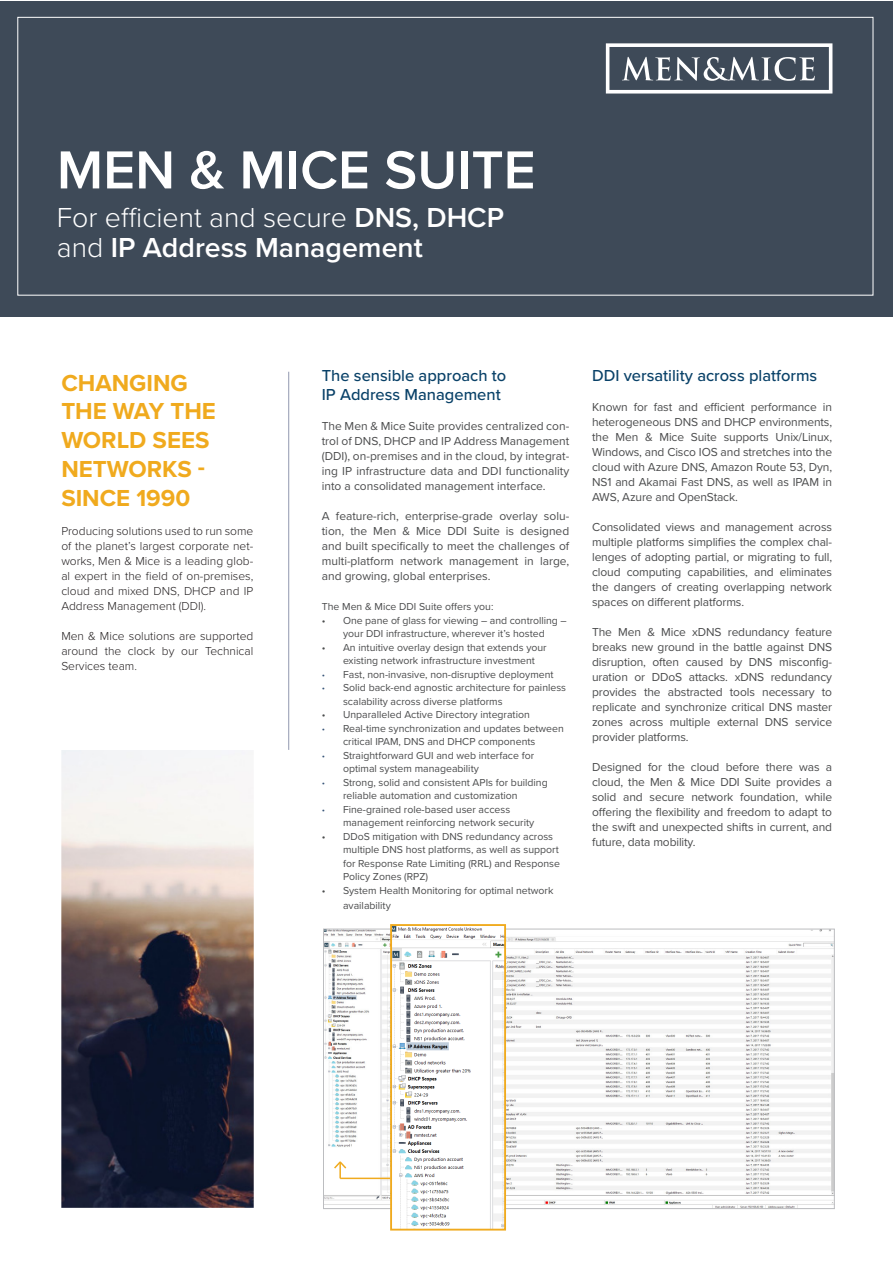
<style>
.page{position:relative;width:893px;height:1263px;background:#fff}
.page>*{position:absolute;margin:0;border:0;box-sizing:border-box;transform-origin:0 0}
.t1{font:600 55.5px "Proxima Nova";color:#fff}
.t2{font:600 28.5px/30px "Proxima Nova";color:#fff}
.t3{font:700 24px/28.8px "Proxima Nova";color:#f0aa1e}
.t4{font:500 16.5px/19.8px "Proxima Nova";color:#094168}
.t5{font:12px/15px "Proxima Nova";letter-spacing:-.01em;color:#4b4c4d;text-align:justify}
.t6{font:300 12px/15px "Proxima Nova";color:#231f20;text-align:justify}
.t7{font:10.5px/13.5px "Proxima Nova";color:#4b4c4d}
.s1{font-weight:300}
.s2{color:#345276}
</style>
<div class="page">
<img style="left:325px;top:931px;width:508px;height:276px">
<img style="left:393px;top:927px;width:110px;height:300px">
<div style="left:390px;top:924px;width:116px;height:306px;border:2px solid #f0aa1e"></div>
<hr style="left:340px;top:1177px;width:50px;height:2px;background:#f0aa1e">
<svg style="left:332px;top:1160px;width:16px;height:18px"></svg>
<hr style="left:288px;top:372px;width:1px;height:378px;background:#9198af">
<div style="left:0;top:1px;width:892px;height:316px;background:#3e4a58"></div>
<div style="left:17px;top:17px;width:856px;height:279px;background:#3e4a58;border:1px solid #fff"></div>
<img style="left:61px;top:750px;width:193px;height:458px">
<svg style="left:606px;top:43px;width:226px;height:51px"></svg>
<h1 class="t1" style="left:57px;top:137px;width:480px">MEN &amp; MICE SUITE</h1>
<h2 class="t2" style="left:57px;top:204px;width:449px"><span class="s1">For efficient and secure</span> DNS, DHCP <span class="s1">and</span> IP Address Management</h2>
<h3 class="t3" style="left:61px;top:369px;width:156px">CHANGING<br>THE WAY THE<br>WORLD SEES<br>NETWORKS -<br>SINCE 1990</h3>
<p class="t6" style="left:61px;top:524px;width:194px">Producing solutions used to run some of the planet’s largest corporate net&shy;works, Men &amp; Mice is a leading glob&shy;al expert in the field of on-premises, cloud and mixed DNS, DHCP and IP Address Management (DDI).</p>
<p class="t6" style="left:61px;top:629px;width:194px">Men &amp; Mice solutions are supported around the clock by our Technical Services team.</p>
<h3 class="t4" style="left:322px;top:365px;width:186px">The sensible approach to<br>IP Address Management</h3>
<p class="t5" style="left:322px;top:419px;width:249px">The Men &amp; Mice Suite provides centralized con&shy;trol of DNS, DHCP and IP Address Management (DDI), on-premises and in the cloud, by integrat&shy;ing IP infrastructure data and DDI functionality into a consolidated management interface.</p>
<p class="t5" style="left:322px;top:509px;width:249px">A feature-rich, enterprise-grade overlay solu&shy;tion, the Men &amp; Mice DDI Suite is designed and built specifically to meet the challenges of multi-platform network management in large, and growing, global enterprises.</p>
<p class="t7" style="left:322px;top:600px;width:173px">The Men &amp; Mice DDI Suite offers you:</p>
<p class="t7" style="left:322px;top:614px;width:246px;text-align:center">• One pane of glass for viewing – and controlling – your DDI infrastructure, wherever it’s hosted</p>
<p class="t7" style="left:343px;top:641px;width:205px;text-indent:-21px">• An intuitive overlay design that extends your existing network infrastructure investment</p>
<p class="t7" style="left:322px;top:668px;width:233px"><span class="s2">•</span> Fast, non-invasive, non-disruptive deployment</p>
<p class="t7" style="left:343px;top:681px;width:225px;text-indent:-21px"><span class="s2">•</span> Solid back-end agnostic architecture for painless scalability across diverse platforms</p>
<p class="t7" style="left:322px;top:708px;width:210px">• Unparalleled Active Directory integration</p>
<p class="t7" style="left:343px;top:722px;width:222px;text-indent:-21px"><span class="s2">•</span> Real-time synchronization and updates between critical IPAM, DNS and DHCP components</p>
<p class="t7" style="left:343px;top:749px;width:193px;text-indent:-21px"><span class="s2">•</span> Straightforward GUI and web interface for optimal system manageability</p>
<p class="t7" style="left:343px;top:776px;width:206px;text-indent:-21px"><span class="s2">•</span> Strong, solid and consistent APIs for building reliable automation and customization</p>
<p class="t7" style="left:343px;top:803px;width:193px;text-indent:-21px"><span class="s2">•</span> Fine-grained role-based user access management reinforcing network security</p>
<p class="t7" style="left:343px;top:830px;width:218px;text-indent:-21px">• DDoS mitigation with DNS redundancy across multiple DNS host platforms, as well as support for Response Rate Limiting (RRL) and Response Policy Zones (RPZ)</p>
<p class="t7" style="left:343px;top:883px;width:212px;line-height:15px;text-indent:-21px">• System Health Monitoring for optimal network availability</p>
<h3 class="t4" style="left:592px;top:365px;width:227px">DDI versatility across platforms</h3>
<p class="t5" style="left:592px;top:399px;width:242px">Known for fast and efficient performance in heterogeneous DNS and DHCP environments, the Men &amp; Mice Suite supports Unix/Linux, Windows, and Cisco IOS and stretches into the cloud with Azure DNS, Amazon Route 53, Dyn, NS1 and Akamai Fast DNS, as well as IPAM in AWS, Azure and OpenStack.</p>
<p class="t5" style="left:592px;top:519px;width:242px">Consolidated views and management across multiple platforms simplifies the complex chal&shy;lenges of adopting partial, or migrating to full, cloud computing capabilities, and eliminates the dangers of creating overlapping network spaces on different platforms.</p>
<p class="t5" style="left:592px;top:624px;width:242px">The Men &amp; Mice xDNS redundancy feature breaks new ground in the battle against DNS disruption, often caused by DNS misconfig&shy;uration or DDoS attacks. xDNS redundancy provides the abstracted tools necessary to replicate and synchronize critical DNS master zones across multiple external DNS service provider platforms.</p>
<p class="t5" style="left:592px;top:759px;width:242px">Designed for the cloud before there was a cloud, the Men &amp; Mice DDI Suite provides a solid and secure network foundation, while offering the flexibility and freedom to adapt to the swift and unexpected shifts in current, and future, data mobility.</p>
</div>
